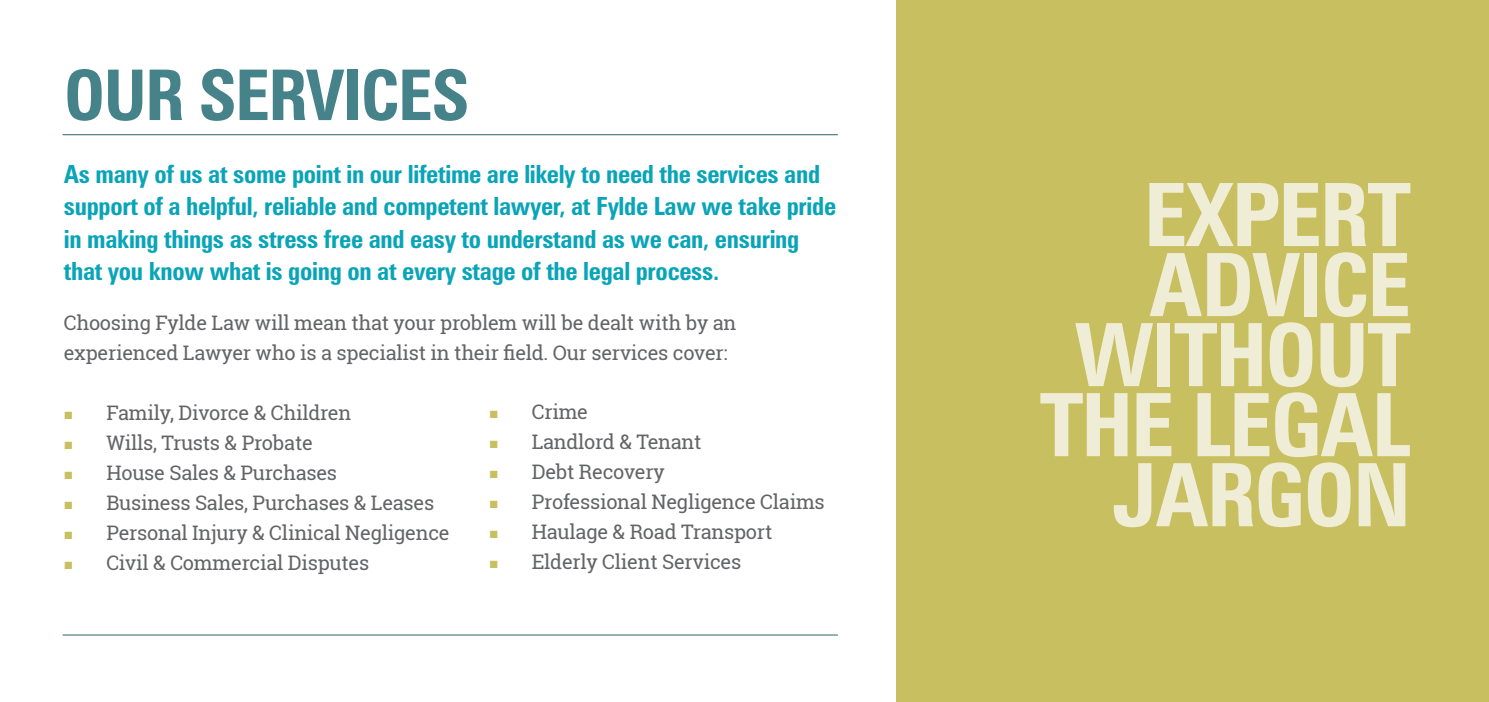
<style>
.page{position:relative;width:1489px;height:702px;background:#fff}
.page>*{position:absolute;margin:0;border:0;box-sizing:border-box;transform-origin:0 0}
.t1{font:700 condensed 87.5px/70px "Zurich BT";letter-spacing:-.025em;color:#f0edd7;text-align:right}
.t2{font:700 condensed 70px "Zurich BT";letter-spacing:-.025em;color:#46828a}
.t3{font:700 condensed 25px/32.5px "Zurich BT";letter-spacing:-.015em;color:#0aa4b8}
.t4{font:20px/30px "Roboto Slab";letter-spacing:-.015em;color:#636466}
.s1{color:#c8c060}
</style>
<div class="page">
<div style="left:896px;top:0;width:592px;height:702px;background:#c8c060"></div>
<hr style="left:63px;top:134px;width:774px;height:1px;background:#2f5f65">
<hr style="left:63px;top:634px;width:774px;height:1px;background:#2f5f65">
<h2 class="t2" style="left:64px;top:52px;width:407px">Our services</h2>
<p class="t3" style="left:64px;top:157px;width:773px">As many of us at some point in our lifetime are likely to need the services and support of a helpful, reliable and competent lawyer, at Fylde Law we take pride in making things as stress free and easy to understand as we can, ensuring that you know what is going on at every stage of the legal process.</p>
<p class="t4" style="left:64px;top:308px;width:674px">Choosing Fylde Law will mean that your problem will be dealt with by an experienced Lawyer who is a specialist in their field. Our services cover:</p>
<p class="t4" style="left:64px;top:398px;width:289px"><span class="s1">■</span> Family, Divorce &amp; Children</p>
<p class="t4" style="left:64px;top:428px;width:250px"><span class="s1">■</span> Wills, Trusts &amp; Probate</p>
<p class="t4" style="left:64px;top:458px;width:275px"><span class="s1">■</span> House Sales &amp; Purchases</p>
<p class="t4" style="left:64px;top:488px;width:372px"><span class="s1">■</span> Business Sales, Purchases &amp; Leases</p>
<p class="t4" style="left:64px;top:518px;width:387px"><span class="s1">■</span> Personal Injury &amp; Clinical Negligence</p>
<p class="t4" style="left:64px;top:548px;width:307px"><span class="s1">■</span> Civil &amp; Commercial Disputes</p>
<p class="t4" style="left:489px;top:396px;width:100px"><span class="s1">■</span> Crime</p>
<p class="t4" style="left:489px;top:426px;width:214px"><span class="s1">■</span> Landlord &amp; Tenant</p>
<p class="t4" style="left:489px;top:456px;width:177px"><span class="s1">■</span> Debt Recovery</p>
<p class="t4" style="left:489px;top:486px;width:337px"><span class="s1">■</span> Professional Negligence Claims</p>
<p class="t4" style="left:489px;top:516px;width:285px"><span class="s1">■</span> Haulage &amp; Road Transport</p>
<p class="t4" style="left:489px;top:546px;width:253px"><span class="s1">■</span> Elderly Client Services</p>
<h1 class="t1" style="left:1039px;top:179px;width:373px">Expert advice without the legal jargon</h1>
</div>
